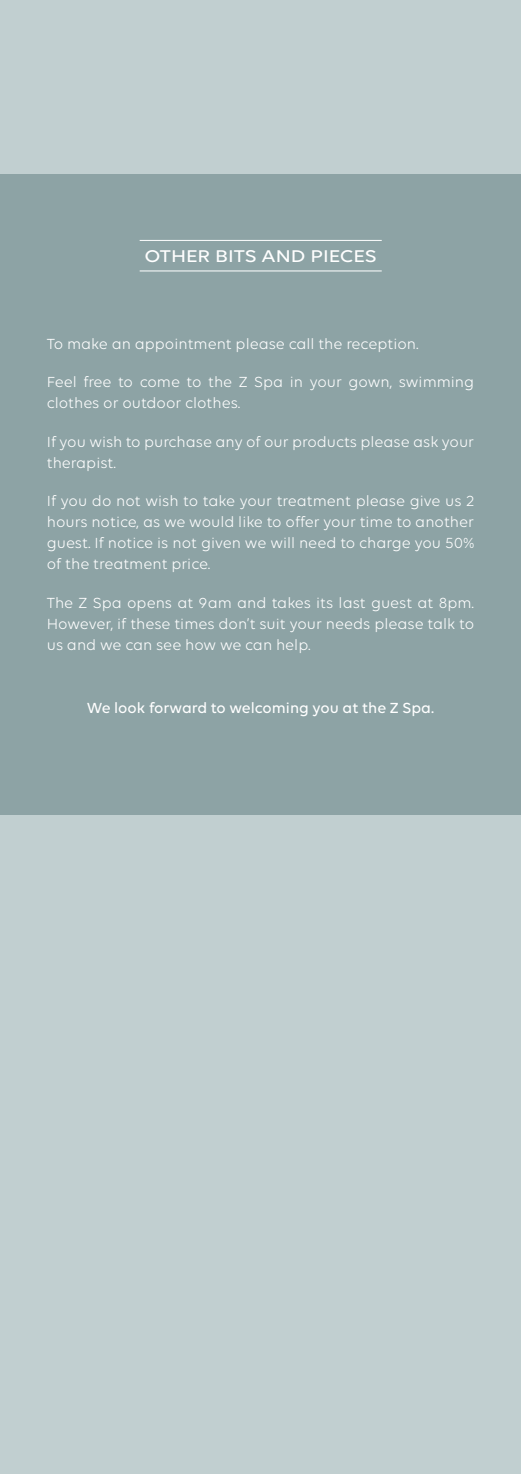
<style>
.page{position:relative;width:521px;height:1474px;background:#fff}
.page>*{position:absolute;margin:0;border:0;box-sizing:border-box;transform-origin:0 0}
.t1{font:500 18.38px "Volte";color:#fff;scale:1.15 1}
.t2{font:15.75px/21px "Volte";color:#fff}
.t3{font:500 15.75px "Volte";color:#fff}
</style>
<div class="page">
<div style="left:0;top:0;width:521px;height:1473px;background:#c1cfd0"></div>
<div style="left:0;top:174px;width:521px;height:640px;background:#8da3a5"></div>
<hr style="left:140px;top:240px;width:242px;height:1px;background:#fff">
<hr style="left:140px;top:271px;width:242px;height:1px;background:#fff">
<p class="t1" style="left:144px;top:245px;width:203px">OTHER BITS AND PIECES</p>
<p class="t2" style="left:47px;top:332px;width:373px">To make an appointment please call the reception.</p>
<p class="t2" style="left:47px;top:371px;width:429px">Feel free to come to the Z Spa in your gown, swimming clothes or outdoor clothes.</p>
<p class="t2" style="left:47px;top:430px;width:429px">If you wish to purchase any of our products please ask your therapist.</p>
<p class="t2" style="left:47px;top:490px;width:429px;text-align:justify">If you do not wish to take your treatment please give us 2 hours notice, as we would like to offer your time to another guest. If notice is not given we will need to charge you 50% of the treatment price.</p>
<p class="t2" style="left:47px;top:591px;width:429px;text-align:justify">The Z Spa opens at 9am and takes its last guest at 8pm.<br>However, if these times don’t suit your needs please talk to us and we can see how we can help.</p>
<p class="t3" style="left:87px;top:698px;width:349px">We look forward to welcoming you at the Z Spa.</p>
</div>
